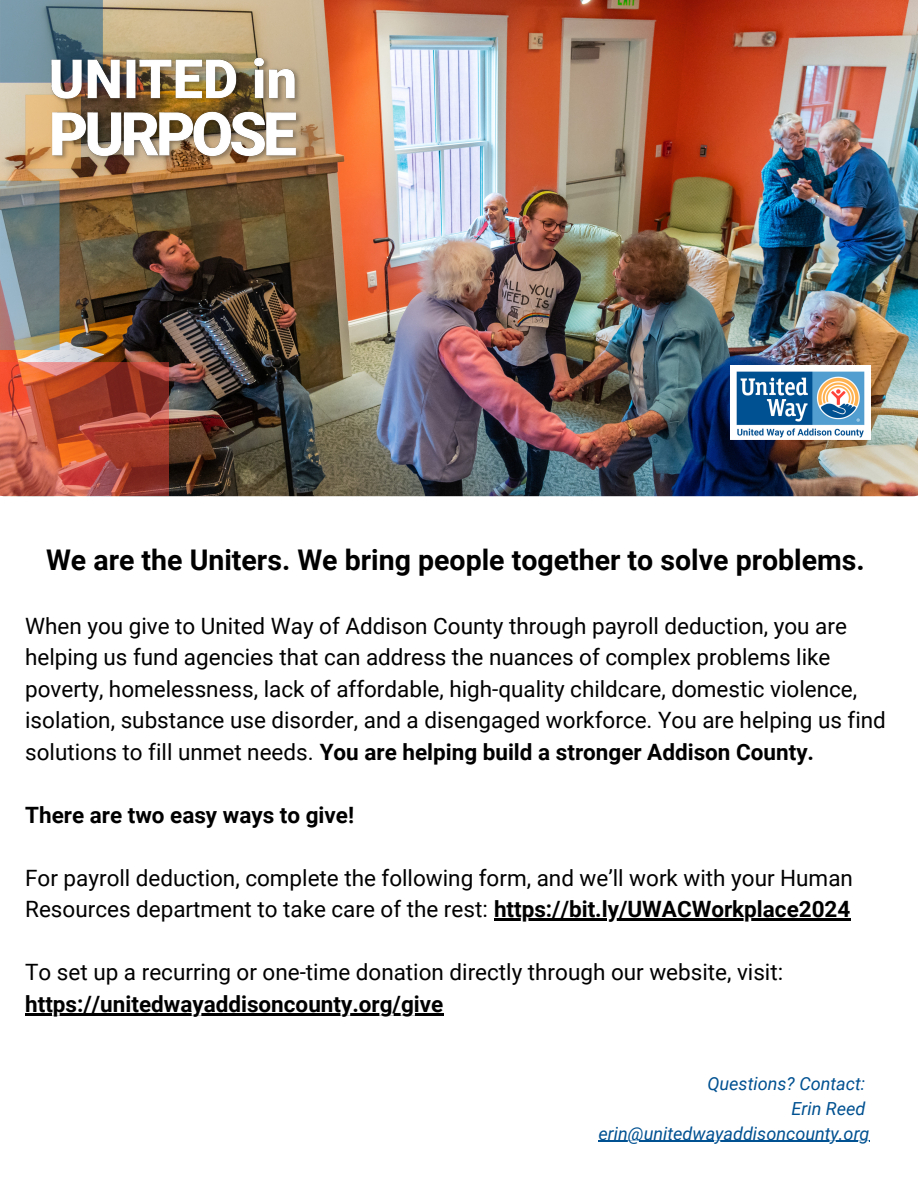
<style>
.page{position:relative;width:918px;height:1188px;background:#fff}
.page>*{position:absolute;margin:0;border:0;box-sizing:border-box;transform-origin:0 0}
.t1{font:700 28.5px "Roboto";color:#000}
.t2{font:22.5px/31.5px "Roboto";color:#000}
.t3{font:700 22.5px "Roboto";color:#000}
.t4{font:italic 18px "Roboto";color:#005191}
.s1{font-weight:700}
</style>
<div class="page">
<img style="left:169px;top:0;width:749px;height:496px">
<img style="left:0;top:0;width:169px;height:496px">
<img style="left:48px;top:54px;width:257px;height:109px">
<img style="left:731px;top:365px;width:139px;height:75px">
<hr style="left:494px;top:918px;width:357px;height:3px;background:#000">
<hr style="left:25px;top:1013px;width:419px;height:2px;background:#000">
<hr style="left:599px;top:1141px;width:271px;height:1px;background:#005191">
<p class="t1" style="left:46px;top:543px;width:820px">We are the Uniters. We bring people together to solve problems.</p>
<p class="t2" style="left:25px;top:610px;width:862px">When you give to United Way of Addison County through payroll deduction, you are helping us fund agencies that can address the nuances of complex problems like poverty, homelessness, lack of affordable, high-quality childcare, domestic violence, isolation, substance use disorder, and a disengaged workforce. You are helping us find solutions to fill unmet needs. <span class="s1">You are helping build a stronger Addison County.</span></p>
<p class="t3" style="left:25px;top:802px;width:330px">There are two easy ways to give!</p>
<p class="t2" style="left:25px;top:862px;width:829px">For payroll deduction, complete the following form, and we’ll work with your Human<br>Resources department to take care of the rest: <span class="s1">https://bit.ly/UWACWorkplace2024</span></p>
<p class="t2" style="left:25px;top:957px;width:760px">To set up a recurring or one-time donation directly through our website, visit: <span class="s1">https://unitedwayaddisoncounty.org/give</span></p>
<p class="t4" style="left:708px;top:1074px;width:159px">Questions? Contact:</p>
<p class="t4" style="left:791px;top:1098px;width:75px">Erin Reed</p>
<p class="t4" style="left:599px;top:1123px;width:272px">erin@unitedwayaddisoncounty.org</p>
</div>
